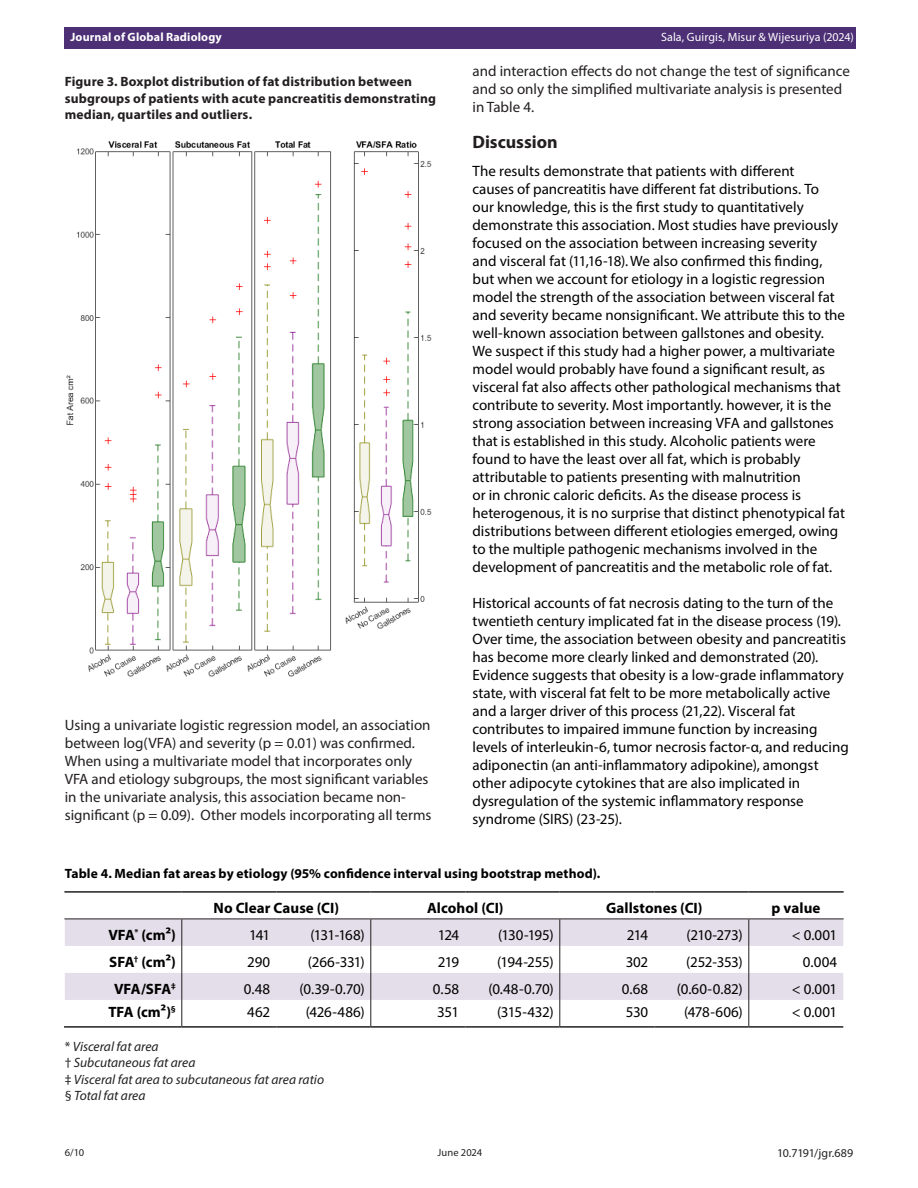
<style>
.page{position:relative;width:918px;height:1188px;background:#fff}
.page>*{position:absolute;margin:0;border:0;box-sizing:border-box;transform-origin:0 0}
.Heading_1{font:700 18px "Myriad Pro";color:#231f20}
.Body_Text{font:15px/18px "Myriad Pro";color:#000}
.t1{font:15px/18px "Myriad Pro";color:#231f20}
.Table_Text_Values{font:15px "Myriad Pro";letter-spacing:-.025em;color:#000}
.Table_Text_Values-2{font:700 15px "Myriad Pro";letter-spacing:.005em;color:#000}
.Table_Figure_Heading{font:700 13.5px/16.5px "Myriad Pro";letter-spacing:.01em;color:#231f20}
.t2{font:italic 13.5px "Myriad Pro";color:#231f20}
.Table_Figure_Heading-2{font:700 13.5px "Myriad Pro";letter-spacing:.01em;color:#000}
.t3{font:12px "Myriad Pro";letter-spacing:.005em;color:#fff}
.t4{font:700 12px "Myriad Pro";letter-spacing:.015em;color:#fff}
.t5{font:12px "Myriad Pro";letter-spacing:-.01em;color:#231f20}
.t6{font:10.5px "Myriad Pro";color:#231f20}
.s1{font-style:normal}
</style>
<div class="page">
<div style="left:65px;top:27px;width:791px;height:21px;background:#4d2f75"></div>
<svg style="left:65px;top:920px;width:778px;height:80px;fill:#e3dee9"></svg>
<hr style="left:749px;top:1026px;width:94px;height:2px;background:#231f20">
<hr style="left:64px;top:891px;width:118px;height:2px;background:#231f20">
<hr style="left:182px;top:891px;width:94px;height:2px;background:#231f20">
<hr style="left:276px;top:891px;width:95px;height:2px;background:#231f20">
<hr style="left:371px;top:891px;width:94px;height:2px;background:#231f20">
<hr style="left:465px;top:891px;width:95px;height:2px;background:#231f20">
<hr style="left:560px;top:891px;width:94px;height:2px;background:#231f20">
<hr style="left:654px;top:891px;width:95px;height:2px;background:#231f20">
<hr style="left:749px;top:891px;width:95px;height:2px;background:#231f20">
<hr style="left:64px;top:919px;width:118px;height:1px;background:#231f20">
<hr style="left:749px;top:919px;width:95px;height:1px;background:#231f20">
<hr style="left:64px;top:1026px;width:118px;height:2px;background:#231f20">
<hr style="left:182px;top:919px;width:94px;height:1px;background:#231f20">
<hr style="left:276px;top:919px;width:95px;height:1px;background:#231f20">
<svg style="left:182px;top:919px;width:1px;height:107px"></svg>
<hr style="left:182px;top:1026px;width:94px;height:2px;background:#231f20">
<hr style="left:276px;top:1026px;width:95px;height:2px;background:#231f20">
<hr style="left:371px;top:919px;width:94px;height:1px;background:#231f20">
<hr style="left:465px;top:919px;width:95px;height:1px;background:#231f20">
<svg style="left:371px;top:919px;width:1px;height:107px"></svg>
<hr style="left:371px;top:1026px;width:94px;height:2px;background:#231f20">
<hr style="left:465px;top:1026px;width:95px;height:2px;background:#231f20">
<hr style="left:560px;top:919px;width:94px;height:1px;background:#231f20">
<hr style="left:654px;top:919px;width:95px;height:1px;background:#231f20">
<svg style="left:560px;top:919px;width:1px;height:107px"></svg>
<svg style="left:749px;top:919px;width:1px;height:107px"></svg>
<hr style="left:560px;top:1026px;width:94px;height:2px;background:#231f20">
<hr style="left:654px;top:1026px;width:95px;height:2px;background:#231f20">
<img style="left:66px;top:141px;width:366px;height:536px">
<p class="t4" style="left:70px;top:29px;width:153px">Journal of Global Radiology</p>
<p class="t3" style="left:661px;top:29px;width:194px">Sala, Guirgis, Misur &amp; Wijesuriya (2024)</p>
<p class="Table_Figure_Heading" style="left:65px;top:73px;width:373px">Figure 3. Boxplot distribution of fat distribution between subgroups of patients with acute pancreatitis demonstrating median, quartiles and outliers.</p>
<p class="t1" style="left:65px;top:715px;width:368px">Using a univariate logistic regression model, an association between log(VFA) and severity (p = 0.01) was confirmed.<br>When using a multivariate model that incorporates only VFA and etiology subgroups, the most significant variables in the univariate analysis, this association became non&shy;significant (p = 0.09). Other models incorporating all terms</p>
<p class="t1" style="left:472px;top:62px;width:379px">and interaction effects do not change the test of significance and so only the simplified multivariate analysis is presented in Table 4.</p>
<p class="Heading_1" style="left:472px;top:130px;width:87px">Discussion</p>
<p class="Body_Text" style="left:472px;top:162px;width:374px">The results demonstrate that patients with different<br>causes of pancreatitis have different fat distributions. To<br>our knowledge, this is the first study to quantitatively demonstrate this association. Most studies have previously focused on the association between increasing severity<br>and visceral fat (11,16-18).We also confirmed this finding, but when we account for etiology in a logistic regression model the strength of the association between visceral fat and severity became nonsignificant. We attribute this to the well-known association between gallstones and obesity.<br>We suspect if this study had a higher power, a multivariate model would probably have found a significant result, as visceral fat also affects other pathological mechanisms that contribute to severity. Most importantly. however, it is the strong association between increasing VFA and gallstones that is established in this study. Alcoholic patients were found to have the least over all fat, which is probably attributable to patients presenting with malnutrition<br>or in chronic caloric deficits. As the disease process is heterogenous, it is no surprise that distinct phenotypical fat distributions between different etiologies emerged, owing to the multiple pathogenic mechanisms involved in the development of pancreatitis and the metabolic role of fat.</p>
<p class="Body_Text" style="left:472px;top:594px;width:378px">Historical accounts of fat necrosis dating to the turn of the twentieth century implicated fat in the disease process (19).<br>Over time, the association between obesity and pancreatitis has become more clearly linked and demonstrated (20).<br>Evidence suggests that obesity is a low-grade inflammatory state, with visceral fat felt to be more metabolically active and a larger driver of this process (21,22). Visceral fat contributes to impaired immune function by increasing levels of interleukin-6, tumor necrosis factor-α, and reducing adiponectin (an anti-inflammatory adipokine), amongst other adipocyte cytokines that are also implicated in dysregulation of the systemic inflammatory response syndrome (SIRS) (23-25).</p>
<p class="Table_Figure_Heading-2" style="left:65px;top:865px;width:537px">Table 4. Median fat areas by etiology (95% confidence interval using bootstrap method).</p>
<p class="Table_Text_Values-2" style="left:214px;top:898px;width:127px">No Clear Cause (CI)</p>
<p class="Table_Text_Values-2" style="left:427px;top:898px;width:78px">Alcohol (CI)</p>
<p class="Table_Text_Values-2" style="left:606px;top:898px;width:98px">Gallstones (CI)</p>
<p class="Table_Text_Values-2" style="left:772px;top:898px;width:50px">p value</p>
<p class="Table_Text_Values-2" style="left:108px;top:925px;width:69px">VFA<sup>*</sup> (cm²)</p>
<p class="Table_Text_Values" style="left:249px;top:926px;width:23px">141</p>
<p class="Table_Text_Values" style="left:310px;top:926px;width:56px">(131-168)</p>
<p class="Table_Text_Values" style="left:438px;top:926px;width:23px">124</p>
<p class="Table_Text_Values" style="left:498px;top:926px;width:57px">(130-195)</p>
<p class="Table_Text_Values" style="left:627px;top:926px;width:23px">214</p>
<p class="Table_Text_Values" style="left:686px;top:926px;width:58px">(210-273)</p>
<p class="Table_Text_Values" style="left:792px;top:926px;width:47px">&lt; 0.001</p>
<p class="Table_Text_Values-2" style="left:109px;top:952px;width:68px">SFA<sup>†</sup> (cm²)</p>
<p class="Table_Text_Values" style="left:247px;top:953px;width:25px">290</p>
<p class="Table_Text_Values" style="left:308px;top:953px;width:58px">(266-331)</p>
<p class="Table_Text_Values" style="left:438px;top:953px;width:23px">219</p>
<p class="Table_Text_Values" style="left:497px;top:953px;width:58px">(194-255)</p>
<p class="Table_Text_Values" style="left:626px;top:953px;width:24px">302</p>
<p class="Table_Text_Values" style="left:686px;top:953px;width:58px">(252-353)</p>
<p class="Table_Text_Values" style="left:803px;top:953px;width:36px">0.004</p>
<p class="Table_Text_Values-2" style="left:114px;top:979px;width:63px">VFA/SFA<sup>‡</sup></p>
<p class="Table_Text_Values" style="left:244px;top:980px;width:28px">0.48</p>
<p class="Table_Text_Values" style="left:299px;top:980px;width:67px">(0.39-0.70)</p>
<p class="Table_Text_Values" style="left:433px;top:980px;width:28px">0.58</p>
<p class="Table_Text_Values" style="left:488px;top:980px;width:67px">(0.48-0.70)</p>
<p class="Table_Text_Values" style="left:622px;top:980px;width:28px">0.68</p>
<p class="Table_Text_Values" style="left:677px;top:980px;width:68px">(0.60-0.82)</p>
<p class="Table_Text_Values" style="left:792px;top:980px;width:47px">&lt; 0.001</p>
<p class="Table_Text_Values-2" style="left:108px;top:1002px;width:69px">TFA (cm²)<sup>§</sup></p>
<p class="Table_Text_Values" style="left:247px;top:1003px;width:25px">462</p>
<p class="Table_Text_Values" style="left:306px;top:1003px;width:61px">(426-486)</p>
<p class="Table_Text_Values" style="left:437px;top:1003px;width:23px">351</p>
<p class="Table_Text_Values" style="left:497px;top:1003px;width:58px">(315-432)</p>
<p class="Table_Text_Values" style="left:626px;top:1003px;width:24px">530</p>
<p class="Table_Text_Values" style="left:684px;top:1003px;width:60px">(478-606)</p>
<p class="Table_Text_Values" style="left:792px;top:1003px;width:47px">&lt; 0.001</p>
<p class="t2" style="left:65px;top:1038px;width:95px"><span class="s1">*</span> Visceral fat area</p>
<p class="t2" style="left:65px;top:1054px;width:132px"><span class="s1">†</span> Subcutaneous fat area</p>
<p class="t2" style="left:65px;top:1071px;width:261px"><span class="s1">‡</span> Visceral fat area to subcutaneous fat area ratio</p>
<p class="t2" style="left:65px;top:1087px;width:82px"><span class="s1">§</span> Total fat area</p>
<p class="t6" style="left:65px;top:1146px;width:21px">6/10</p>
<p class="t6" style="left:438px;top:1146px;width:46px">June 2024</p>
<p class="t5" style="left:777px;top:1145px;width:78px">10.7191/jgr.689</p>
</div>
